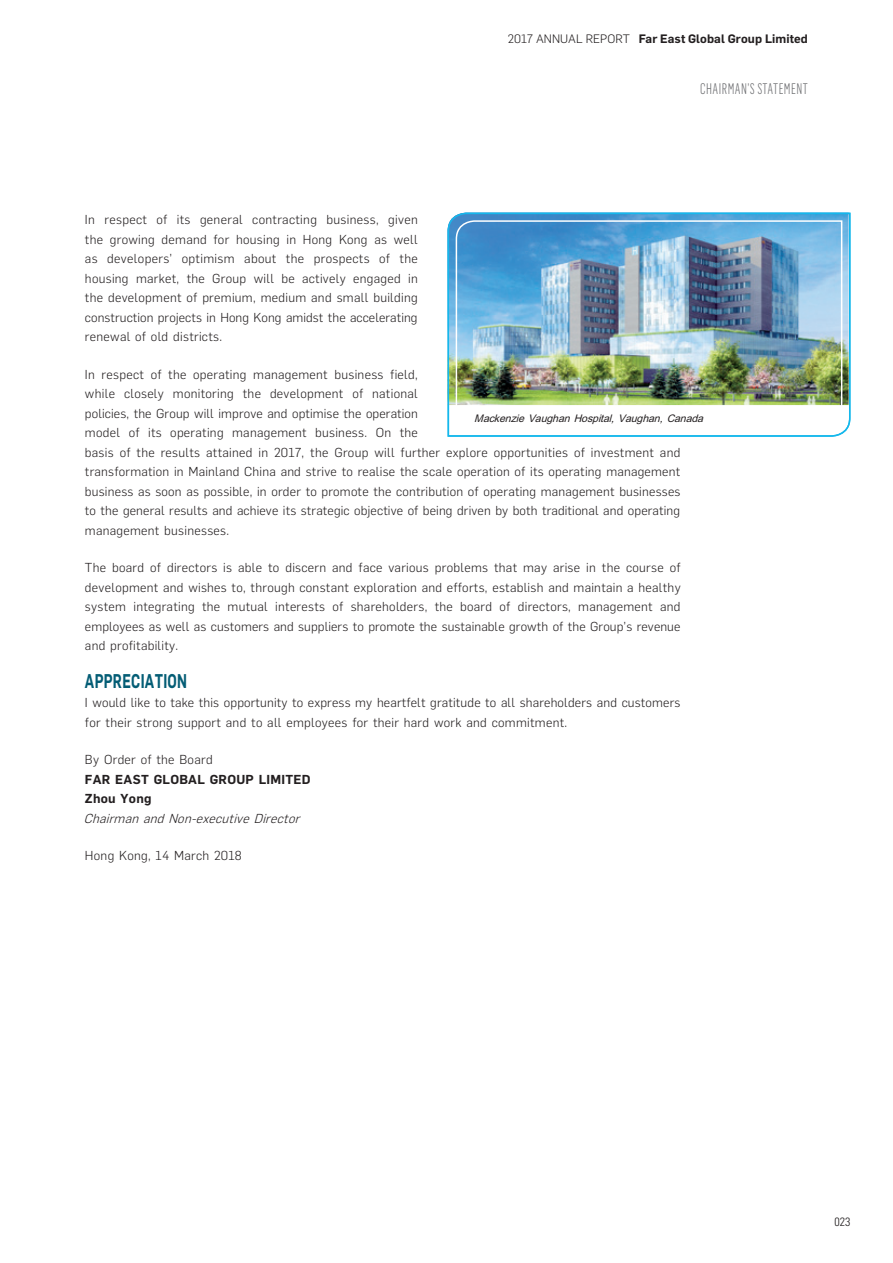
<style>
.page{position:relative;width:893px;height:1263px;background:#fff}
.page>*{position:absolute;margin:0;border:0;box-sizing:border-box;transform-origin:0 0}
.t1{font:600 19.5px "Flama";letter-spacing:.02em;color:#045d75;scale:.7 1}
.t2{font:300 15px "Flama Condensed";letter-spacing:.035em;color:#6c6d70;scale:.9 1}
.t3{font:300 12.75px/19.5px "Flama";letter-spacing:.02em;color:#231f20;text-align:justify}
.t4{font:600 12.75px/19.5px "Flama";letter-spacing:.02em;color:#231f20}
.t5{font:italic 300 12.75px "Flama";color:#231f20}
.t6{font:600 12px "Flama";letter-spacing:.01em;color:#231f20}
.t7{font:300 condensed 12px "Univers LT Std";color:#231f20}
.t8{font:italic 10.5px "M Hei HK Medium E Ten B5 H";color:#231f20}
.s1{font-weight:300}
</style>
<div class="page">
<img style="left:447px;top:212px;width:404px;height:225px">
<p class="t6" style="left:508px;top:35px;width:302px"><span class="s1">2017 ANNUAL REPORT</span> Far East Global Group Limited</p>
<p class="t2" style="left:700px;top:80px;width:121px">CHAIRMAN’S STATEMENT</p>
<p class="t3" style="left:85px;top:211px;width:334px">In respect of its general contracting business, given the growing demand for housing in Hong Kong as well as developers’ optimism about the prospects of the housing market, the Group will be actively engaged in the development of premium, medium and small building construction projects in Hong Kong amidst the accelerating renewal of old districts.</p>
<p class="t3" style="left:85px;top:366px;width:597px;text-align:left">In respect of the operating management business field,<br>while closely monitoring the development of national<br>policies, the Group will improve and optimise the operation<br>model of its operating management business. On the<br>basis of the results attained in 2017, the Group will further explore opportunities of investment and transformation in Mainland China and strive to realise the scale operation of its operating management business as soon as possible, in order to promote the contribution of operating management businesses to the general results and achieve its strategic objective of being driven by both traditional and operating management businesses.</p>
<p class="t3" style="left:85px;top:559px;width:597px">The board of directors is able to discern and face various problems that may arise in the course of development and wishes to, through constant exploration and efforts, establish and maintain a healthy system integrating the mutual interests of shareholders, the board of directors, management and employees as well as customers and suppliers to promote the sustainable growth of the Group’s revenue and profitability.</p>
<h1 class="t1" style="left:85px;top:674px;width:147px">APPRECIATION</h1>
<p class="t3" style="left:85px;top:694px;width:597px">I would like to take this opportunity to express my heartfelt gratitude to all shareholders and customers for their strong support and to all employees for their hard work and commitment.</p>
<p class="t3" style="left:85px;top:751px;width:129px">By Order of the Board</p>
<p class="t4" style="left:85px;top:770px;width:227px">FAR EAST GLOBAL GROUP LIMITED<br>Zhou Yong</p>
<p class="t5" style="left:84px;top:813px;width:220px">Chairman and Non-executive Director</p>
<p class="t3" style="left:85px;top:847px;width:158px">Hong Kong, 14 March 2018</p>
<p class="t8" style="left:474px;top:414px;width:233px">Mackenzie Vaughan Hospital, Vaughan, Canada</p>
<p class="t7" style="left:834px;top:1215px;width:17px">023</p>
</div>
